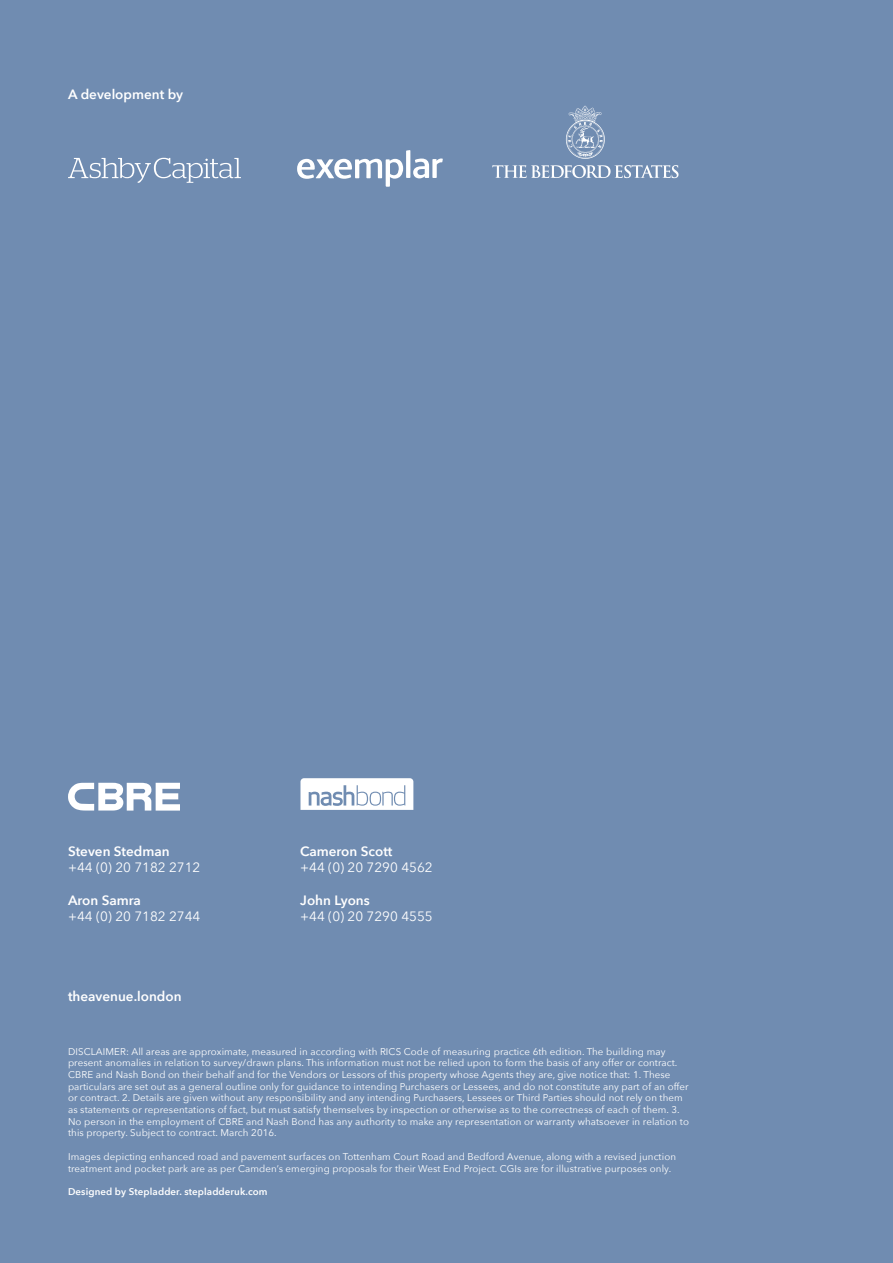
<style>
.page{position:relative;width:893px;height:1263px;background:#708cb1}
.page>*{position:absolute;margin:0;border:0;box-sizing:border-box;transform-origin:0 0}
.t1{font:600 13.5px "Avenir Next";color:#fff}
.t2{font:13.5px "Avenir Next";color:#fff}
.t3{font:9.75px/11.7px "Avenir Next";letter-spacing:.01em;color:#fff}
.t4{font:600 9.75px "Avenir Next";letter-spacing:.01em;color:#fff}
</style>
<div class="page">
<svg style="left:68px;top:783px;width:112px;height:28px"></svg>
<svg style="left:300px;top:778px;width:113px;height:32px;background:#e6ebf1"></svg>
<svg style="left:297px;top:150px;width:146px;height:37px"></svg>
<svg style="left:68px;top:158px;width:173px;height:25px"></svg>
<svg style="left:492px;top:165px;width:186px;height:13px"></svg>
<svg style="left:566px;top:106px;width:39px;height:53px"></svg>
<h1 class="t1" style="left:68px;top:82px;width:117px">A development by</h1>
<h1 class="t1" style="left:68px;top:840px;width:103px">Steven Stedman</h1>
<h1 class="t2" style="left:68px;top:856px;width:134px">+44 (0) 20 7182 2712</h1>
<h1 class="t1" style="left:68px;top:888px;width:75px">Aron Samra</h1>
<h1 class="t2" style="left:68px;top:905px;width:134px">+44 (0) 20 7182 2744</h1>
<h1 class="t1" style="left:68px;top:985px;width:115px">theavenue.london</h1>
<h1 class="t1" style="left:300px;top:840px;width:94px">Cameron Scott</h1>
<h1 class="t2" style="left:300px;top:856px;width:134px">+44 (0) 20 7290 4562</h1>
<h1 class="t1" style="left:300px;top:888px;width:71px">John Lyons</h1>
<h1 class="t2" style="left:300px;top:905px;width:134px">+44 (0) 20 7290 4555</h1>
<p class="t3" style="left:68px;top:1045px;width:622px">DISCLAIMER: All areas are approximate, measured in according with RICS Code of measuring practice 6th edition. The building may present anomalies in relation to survey/drawn plans. This information must not be relied upon to form the basis of any offer or contract.<br>CBRE and Nash Bond on their behalf and for the Vendors or Lessors of this property whose Agents they are, give notice that: 1. These particulars are set out as a general outline only for guidance to intending Purchasers or Lessees, and do not constitute any part of an offer or contract. 2. Details are given without any responsibility and any intending Purchasers, Lessees or Third Parties should not rely on them as statements or representations of fact, but must satisfy themselves by inspection or otherwise as to the correctness of each of them. 3.<br>No person in the employment of CBRE and Nash Bond has any authority to make any representation or warranty whatsoever in relation to this property. Subject to contract. March 2016.</p>
<p class="t3" style="left:68px;top:1150px;width:609px">Images depicting enhanced road and pavement surfaces on Tottenham Court Road and Bedford Avenue, along with a revised junction treatment and pocket park are as per Camden’s emerging proposals for their West End Project. CGIs are for illustrative purposes only.</p>
<p class="t4" style="left:68px;top:1183px;width:201px">Designed by Stepladder. stepladderuk.com</p>
</div>
